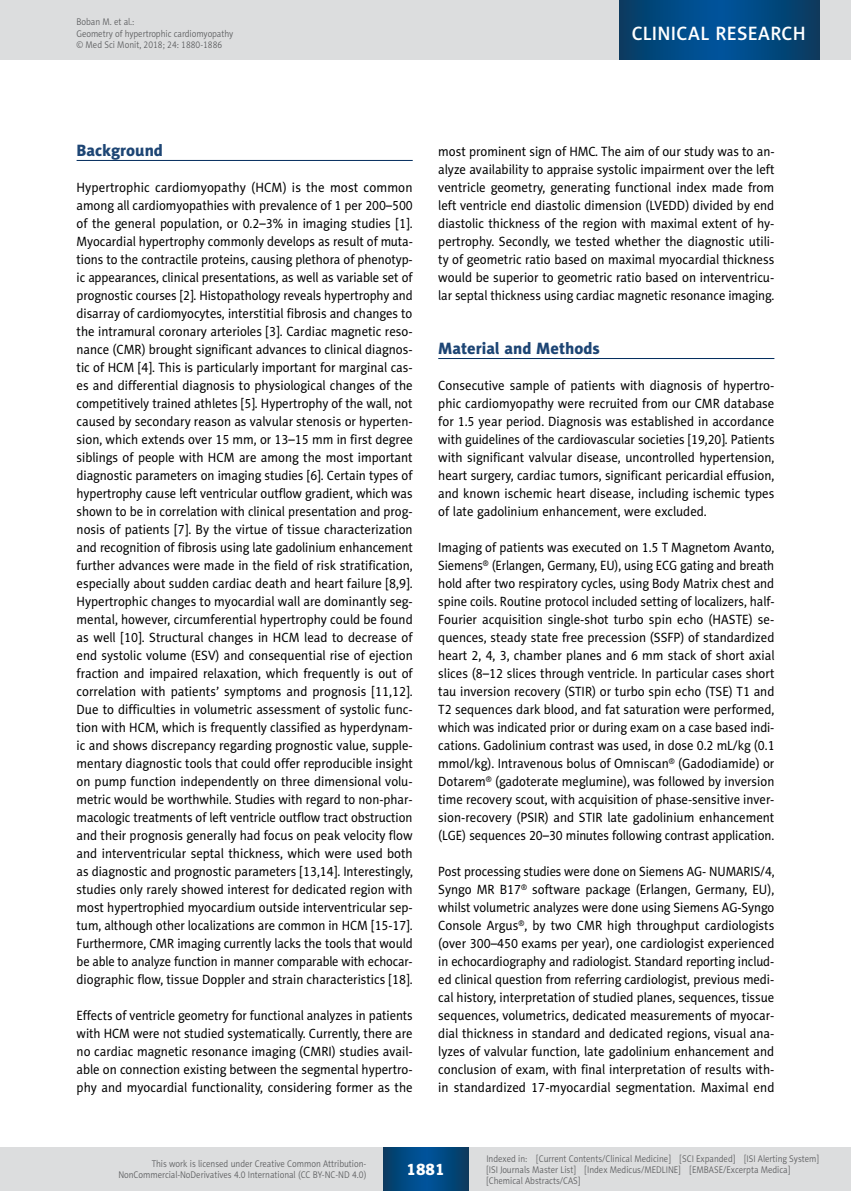
<style>
.page{position:relative;width:851px;height:1191px;background:#fff}
.page>*{position:absolute;margin:0;border:0;box-sizing:border-box;transform-origin:0 0}
.t1{font:19.5px "Naomi Sans EFN Medium";letter-spacing:.015em;color:#fff}
.t2{font:16.5px "Naomi Sans EFN Heavy";color:#1d4574}
.t3{font:16.5px "Naomi Sans EFN Heavy";color:#fff}
.t4{font:13.5px/18px "Naomi Sans EFN";color:#000;text-align:justify;scale:.96 1}
.t5{font:13.5px/18px "Naomi Sans EFN";color:#000;text-align:justify;scale:.93 1}
.t6{font:13.5px/18px "Naomi Sans EFN";color:#000;text-align:justify;scale:.94 1}
.t7{font:13.5px/18px "Naomi Sans EFN";color:#000;text-align:justify;scale:.95 1}
.t8{font:9.75px/11.2px "Naomi Sans EFN Light";color:#58595b;scale:.9 1}
</style>
<div class="page">
<hr style="left:77px;top:160px;width:335px;height:1px;background:#002b5c">
<hr style="left:438px;top:358px;width:336px;height:1px;background:#002b5c">
<div style="left:0;top:1148px;width:850px;height:43px;background:#dcddde"></div>
<svg style="left:383px;top:1147px;width:85px;height:43px;background:#02487f"></svg>
<div style="left:0;top:0;width:850px;height:60px;background:#dcddde"></div>
<svg style="left:619px;top:0;width:200px;height:60px;background:#02487f"></svg>
<p class="t8" style="left:77px;top:16px;width:175px">Boban M. et al.:<br>Geometry of hypertrophic cardiomyopathy © Med Sci Monit, 2018; 24: 1880-1886</p>
<h1 class="t1" style="left:631px;top:22px;width:175px">CLINICAL RESEARCH</h1>
<p class="t2" style="left:77px;top:140px;width:88px">Background</p>
<p class="t4" style="left:77px;top:178px;width:352px">Hypertrophic cardiomyopathy (HCM) is the most common among all cardiomyopathies with prevalence of 1 per 200–500 of the general population, or 0.2–3% in imaging studies [1].<br>Myocardial hypertrophy commonly develops as result of muta&shy;tions to the contractile proteins, causing plethora of phenotyp&shy;ic appearances, clinical presentations, as well as variable set of prognostic courses [2]. Histopathology reveals hypertrophy and disarray of cardiomyocytes, interstitial fibrosis and changes to the intramural coronary arterioles [3]. Cardiac magnetic reso&shy;nance (CMR) brought significant advances to clinical diagnos&shy;tic of HCM [4]. This is particularly important for marginal cas&shy;es and differential diagnosis to physiological changes of the competitively trained athletes [5]. Hypertrophy of the wall, not caused by secondary reason as valvular stenosis or hyperten&shy;sion, which extends over 15 mm, or 13–15 mm in first degree siblings of people with HCM are among the most important diagnostic parameters on imaging studies [6]. Certain types of hypertrophy cause left ventricular outflow gradient, which was shown to be in correlation with clinical presentation and prog&shy;nosis of patients [7]. By the virtue of tissue characterization and recognition of fibrosis using late gadolinium enhancement further advances were made in the field of risk stratification, especially about sudden cardiac death and heart failure [8,9].<br>Hypertrophic changes to myocardial wall are dominantly seg&shy;mental, however, circumferential hypertrophy could be found as well [10]. Structural changes in HCM lead to decrease of end systolic volume (ESV) and consequential rise of ejection fraction and impaired relaxation, which frequently is out of correlation with patients’ symptoms and prognosis [11,12].<br>Due to difficulties in volumetric assessment of systolic func&shy;tion with HCM, which is frequently classified as hyperdynam&shy;ic and shows discrepancy regarding prognostic value, supple&shy;mentary diagnostic tools that could offer reproducible insight on pump function independently on three dimensional volu&shy;metric would be worthwhile. Studies with regard to non-phar&shy;macologic treatments of left ventricle outflow tract obstruction and their prognosis generally had focus on peak velocity flow and interventricular septal thickness, which were used both as diagnostic and prognostic parameters [13,14]. Interestingly, studies only rarely showed interest for dedicated region with most hypertrophied myocardium outside interventricular sep&shy;tum, although other localizations are common in HCM [15-17].<br>Furthermore, CMR imaging currently lacks the tools that would be able to analyze function in manner comparable with echocar&shy;diographic flow, tissue Doppler and strain characteristics [18].</p>
<p class="t5" style="left:77px;top:1006px;width:363px">Effects of ventricle geometry for functional analyzes in patients with HCM were not studied systematically. Currently, there are no cardiac magnetic resonance imaging (CMRI) studies avail&shy;able on connection existing between the segmental hypertro&shy;phy and myocardial functionality, considering former as the</p>
<p class="t7" style="left:438px;top:142px;width:355px">most prominent sign of HMC. The aim of our study was to an&shy;alyze availability to appraise systolic impairment over the left ventricle geometry, generating functional index made from left ventricle end diastolic dimension (LVEDD) divided by end diastolic thickness of the region with maximal extent of hy&shy;pertrophy. Secondly, we tested whether the diagnostic utili&shy;ty of geometric ratio based on maximal myocardial thickness would be superior to geometric ratio based on interventricu&shy;lar septal thickness using cardiac magnetic resonance imaging.</p>
<p class="t2" style="left:438px;top:338px;width:163px">Material and Methods</p>
<p class="t7" style="left:438px;top:376px;width:355px">Consecutive sample of patients with diagnosis of hypertro&shy;phic cardiomyopathy were recruited from our CMR database for 1.5 year period. Diagnosis was established in accordance with guidelines of the cardiovascular societies [19,20]. Patients with significant valvular disease, uncontrolled hypertension, heart surgery, cardiac tumors, significant pericardial effusion, and known ischemic heart disease, including ischemic types of late gadolinium enhancement, were excluded.</p>
<p class="t6" style="left:438px;top:538px;width:359px">Imaging of patients was executed on 1.5 T Magnetom Avanto, Siemens<sup>®</sup> (Erlangen, Germany, EU), using ECG gating and breath hold after two respiratory cycles, using Body Matrix chest and spine coils. Routine protocol included setting of localizers, half-Fourier acquisition single-shot turbo spin echo (HASTE) se&shy;quences, steady state free precession (SSFP) of standardized heart 2, 4, 3, chamber planes and 6 mm stack of short axial slices (8–12 slices through ventricle. In particular cases short tau inversion recovery (STIR) or turbo spin echo (TSE) T1 and T2 sequences dark blood, and fat saturation were performed, which was indicated prior or during exam on a case based indi&shy;cations. Gadolinium contrast was used, in dose 0.2 mL/kg (0.1 mmol/kg). Intravenous bolus of Omniscan<sup>®</sup> (Gadodiamide) or Dotarem<sup>®</sup> (gadoterate meglumine), was followed by inversion time recovery scout, with acquisition of phase-sensitive inver&shy;sion-recovery (PSIR) and STIR late gadolinium enhancement (LGE) sequences 20–30 minutes following contrast application.</p>
<p class="t5" style="left:438px;top:862px;width:363px">Post processing studies were done on Siemens AG- NUMARIS/4, Syngo MR B17<sup>®</sup> software package (Erlangen, Germany, EU), whilst volumetric analyzes were done using Siemens AG-Syngo Console Argus<sup>®</sup>, by two CMR high throughput cardiologists (over 300–450 exams per year), one cardiologist experienced in echocardiography and radiologist. Standard reporting includ&shy;ed clinical question from referring cardiologist, previous medi&shy;cal history, interpretation of studied planes, sequences, tissue sequences, volumetrics, dedicated measurements of myocar&shy;dial thickness in standard and dedicated regions, visual ana&shy;lyzes of valvular function, late gadolinium enhancement and conclusion of exam, with final interpretation of results with&shy;in standardized 17-myocardial segmentation. Maximal end</p>
<p class="t8" style="left:118px;top:1158px;width:277px;text-align:right">This work is licensed under Creative Common Attribution-<br>NonCommercial-NoDerivatives 4.0 International (CC BY-NC-ND 4.0)</p>
<p class="t3" style="left:406px;top:1159px;width:40px">1881</p>
<p class="t8" style="left:486px;top:1152px;width:371px">Indexed in: [Current Contents/Clinical Medicine] [SCI Expanded] [ISI Alerting System] [ISI Journals Master List] [Index Medicus/MEDLINE] [EMBASE/Excerpta Medica] [Chemical Abstracts/CAS]</p>
</div>
